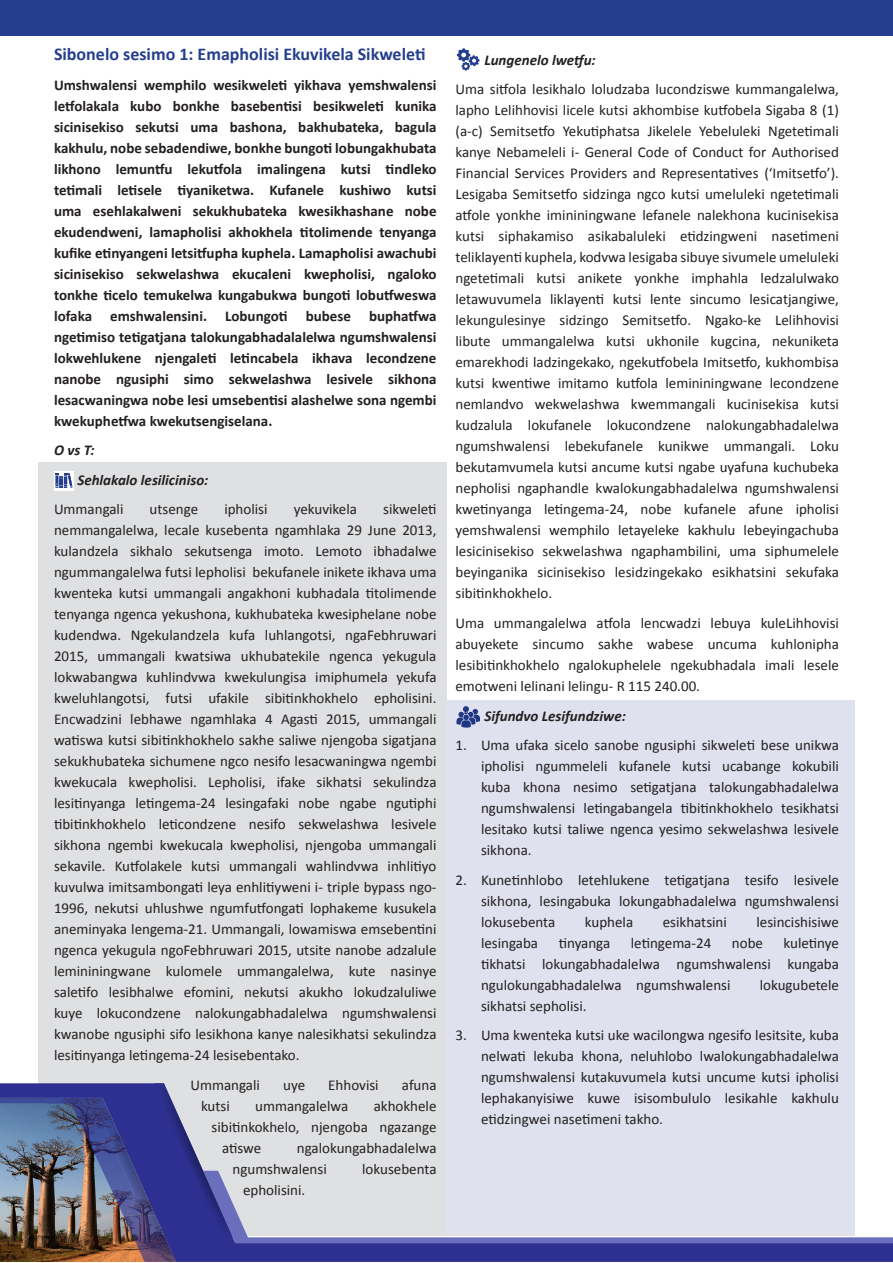
<style>
.page{position:relative;width:893px;height:1263px;background:#fff}
.page>*{position:absolute;margin:0;border:0;box-sizing:border-box;transform-origin:0 0}
.CASE_Heading{font:700 18px "Calibri";color:#253f8e}
.Body_Copy{font:15px/21px "Calibri";color:#231f20;text-align:justify}
.Case_BODY_copy{font:700 15px/21px "Calibri";color:#231f20;text-align:justify}
.facts_an_lesssons{font:italic 700 15px "Calibri";color:#231f20}
</style>
<div class="page">
<div style="left:0;top:0;width:893px;height:36px;background:#253f8e"></div>
<div style="left:38px;top:462px;width:408px;height:774px;background:#dfe0e2"></div>
<div style="left:446px;top:700px;width:409px;height:536px;background:#e0e1ee"></div>
<svg style="left:0;top:1083px;width:893px;height:179px;fill:#e0e1ee"></svg>
<svg style="left:232px;top:1171px;width:661px;height:72px"></svg>
<img style="left:76px;top:1098px;width:101px;height:164px">
<img style="left:153px;top:1083px;width:79px;height:160px">
<img style="left:99px;top:1109px;width:73px;height:106px">
<img style="left:0;top:1215px;width:176px;height:47px">
<img style="left:127px;top:1196px;width:28px;height:19px">
<img style="left:0;top:1098px;width:76px;height:117px">
<div style="left:54px;top:470px;width:20px;height:20px;background:#fff"></div>
<svg style="left:55px;top:473px;width:18px;height:15px"></svg>
<svg style="left:457px;top:48px;width:23px;height:23px"></svg>
<svg style="left:456px;top:706px;width:24px;height:22px"></svg>
<p class="CASE_Heading" style="left:54px;top:43px;width:373px">Sibonelo sesimo 1: Emapholisi Ekuvikela Sikweleti</p>
<p class="Case_BODY_copy" style="left:54px;top:74px;width:384px">Umshwalensi wemphilo wesikweleti yikhava yemshwalensi letfolakala kubo bonkhe basebentisi besikweleti kunika sicinisekiso sekutsi uma bashona, bakhubateka, bagula kakhulu, nobe sebadendiwe, bonkhe bungoti lobungakhubata likhono lemuntfu lekutfola imalingena kutsi tindleko tetimali letisele tiyaniketwa. Kufanele kushiwo kutsi uma esehlakalweni sekukhubateka kwesikhashane nobe ekudendweni, lamapholisi akhokhela titolimende tenyanga kufike etinyangeni letsitfupha kuphela. Lamapholisi awachubi sicinisekiso sekwelashwa ekucaleni kwepholisi, ngaloko tonkhe ticelo temukelwa kungabukwa bungoti lobutfweswa lofaka emshwalensini. Lobungoti bubese buphatfwa ngetimiso tetigatjana talokungabhadalalelwa ngumshwalensi lokwehlukene njengaleti letincabela ikhava lecondzene nanobe ngusiphi simo sekwelashwa lesivele sikhona lesacwaningwa nobe lesi umsebentisi alashelwe sona ngembi kwekuphetfwa kwekutsengiselana.</p>
<p class="facts_an_lesssons" style="left:54px;top:441px;width:42px">O vs T:</p>
<p class="facts_an_lesssons" style="left:77px;top:470px;width:133px">Sehlakalo lesiliciniso:</p>
<p class="Body_Copy" style="left:54px;top:499px;width:71px">Ummangali</p>
<p class="Body_Copy" style="left:150px;top:499px;width:50px">utsenge</p>
<p class="Body_Copy" style="left:224px;top:499px;width:45px">ipholisi</p>
<p class="Body_Copy" style="left:294px;top:499px;width:65px">yekuvikela</p>
<p class="Body_Copy" style="left:54px;top:499px;width:384px;text-indent:329px">sikweleti nemmangalelwa, lecale kusebenta ngamhlaka 29 June 2013, kulandzela sikhalo sekutsenga imoto. Lemoto ibhadalwe ngummangalelwa futsi lepholisi bekufanele inikete ikhava uma kwenteka kutsi ummangali angakhoni kubhadala titolimende tenyanga ngenca yekushona, kukhubateka kwesiphelane nobe kudendwa. Ngekulandzela kufa luhlangotsi, ngaFebhruwari 2015, ummangali kwatsiwa ukhubatekile ngenca yekugula lokwabangwa kuhlindvwa kwekulungisa imiphumela yekufa kweluhlangotsi, futsi ufakile sibitinkhokhelo epholisini.<br>Encwadzini lebhawe ngamhlaka 4 Agasti 2015, ummangali watiswa kutsi sibitinkhokhelo sakhe saliwe njengoba sigatjana sekukhubateka sichumene ngco nesifo lesacwaningwa ngembi kwekucala kwepholisi. Lepholisi, ifake sikhatsi sekulindza lesitinyanga letingema-24 lesingafaki nobe ngabe ngutiphi tibitinkhokhelo leticondzene nesifo sekwelashwa lesivele sikhona ngembi kwekucala kwepholisi, njengoba ummangali sekavile. Kutfolakele kutsi ummangali wahlindvwa inhlitiyo kuvulwa imitsambongati leya enhlitiyweni i- triple bypass ngo-1996, nekutsi uhlushwe ngumfutfongati lophakeme kusukela aneminyaka lengema-21. Ummangali, lowamiswa emsebentini ngenca yekugula ngoFebhruwari 2015, utsite nanobe adzalule lemininingwane kulomele ummangalelwa, kute nasinye saletifo lesibhalwe efomini, nekutsi akukho lokudzaluliwe kuye lokucondzene nalokungabhadalelwa ngumshwalensi kwanobe ngusiphi sifo lesikhona kanye nalesikhatsi sekulindza lesitinyanga letingema-24 lesisebentako.</p>
<p class="Body_Copy" style="left:190px;top:1074px;width:71px">Ummangali</p>
<p class="Body_Copy" style="left:283px;top:1074px;width:23px">uye</p>
<p class="Body_Copy" style="left:328px;top:1074px;width:52px">Ehhovisi</p>
<p class="Body_Copy" style="left:402px;top:1074px;width:36px">afuna</p>
<p class="Body_Copy" style="left:201px;top:1095px;width:30px">kutsi</p>
<p class="Body_Copy" style="left:255px;top:1095px;width:94px">ummangalelwa</p>
<p class="Body_Copy" style="left:374px;top:1095px;width:64px">akhokhele</p>
<p class="Body_Copy" style="left:212px;top:1116px;width:227px">sibitinkokhelo, njengoba ngazange</p>
<p class="Body_Copy" style="left:222px;top:1137px;width:41px">atiswe</p>
<p class="Body_Copy" style="left:232px;top:1137px;width:205px;text-indent:64px">ngalokungabhadalelwa ngumshwalensi</p>
<p class="Body_Copy" style="left:362px;top:1158px;width:76px">lokusebenta</p>
<p class="Body_Copy" style="left:243px;top:1179px;width:64px">epholisini.</p>
<p class="facts_an_lesssons" style="left:484px;top:50px;width:113px">Lungenelo lwetfu:</p>
<p class="Body_Copy" style="left:455px;top:79px;width:385px">Uma sitfola lesikhalo loludzaba lucondziswe kummangalelwa, lapho Lelihhovisi licele kutsi akhombise kutfobela Sigaba 8 (1) (a-c) Semitsetfo Yekutiphatsa Jikelele Yebeluleki Ngetetimali kanye Nebameleli i- General Code of Conduct for Authorised Financial Services Providers and Representatives (‘Imitsetfo’).<br>Lesigaba Semitsetfo sidzinga ngco kutsi umeluleki ngetetimali atfole yonkhe imininingwane lefanele nalekhona kucinisekisa kutsi siphakamiso asikabaluleki etidzingweni nasetimeni teliklayenti kuphela, kodvwa lesigaba sibuye sivumele umeluleki ngetetimali kutsi anikete yonkhe imphahla ledzalulwako letawuvumela liklayenti kutsi lente sincumo lesicatjangiwe, lekungulesinye sidzingo Semitsetfo. Ngako-ke Lelihhovisi libute ummangalelwa kutsi ukhonile kugcina, nekuniketa emarekhodi ladzingekako, ngekutfobela Imitsetfo, kukhombisa kutsi kwentiwe imitamo kutfola lemininingwane lecondzene nemlandvo wekwelashwa kwemmangali kucinisekisa kutsi kudzalula lokufanele lokucondzene nalokungabhadalelwa ngumshwalensi lebekufanele kunikwe ummangali. Loku bekutamvumela kutsi ancume kutsi ngabe uyafuna kuchubeka nepholisi ngaphandle kwalokungabhadalelwa ngumshwalensi kwetinyanga letingema-24, nobe kufanele afune ipholisi yemshwalensi wemphilo letayeleke kakhulu lebeyingachuba lesicinisekiso sekwelashwa ngaphambilini, uma siphumelele beyinganika sicinisekiso lesidzingekako esikhatsini sekufaka sibitinkhokhelo.</p>
<p class="Body_Copy" style="left:455px;top:612px;width:385px">Uma ummangalelwa atfola lencwadzi lebuya kuleLihhovisi abuyekete sincumo sakhe wabese uncuma kuhlonipha lesibitinkhokhelo ngalokuphelele ngekubhadala imali lesele emotweni lelinani lelingu- R 115 240.00.</p>
<p class="facts_an_lesssons" style="left:484px;top:706px;width:143px">Sifundvo Lesifundziwe:</p>
<p class="Body_Copy" style="left:481px;top:735px;width:359px;text-indent:-26px">1. Uma ufaka sicelo sanobe ngusiphi sikweleti bese unikwa ipholisi ngummeleli kufanele kutsi ucabange kokubili kuba khona nesimo setigatjana talokungabhadalelwa ngumshwalensi letingabangela tibitinkhokhelo tesikhatsi lesitako kutsi taliwe ngenca yesimo sekwelashwa lesivele sikhona.</p>
<p class="Body_Copy" style="left:481px;top:869px;width:359px;text-indent:-26px">2. Kunetinhlobo letehlukene tetigatjana tesifo lesivele sikhona, lesingabuka lokungabhadalelwa ngumshwalensi lokusebenta</p>
<p class="Body_Copy" style="left:585px;top:911px;width:50px">kuphela</p>
<p class="Body_Copy" style="left:663px;top:911px;width:66px">esikhatsini</p>
<p class="Body_Copy" style="left:756px;top:911px;width:84px">lesincishisiwe</p>
<p class="Body_Copy" style="left:481px;top:932px;width:359px;text-indent:303px">kuletinye tikhatsi lokungabhadalelwa ngumshwalensi kungaba ngulokungabhadalelwa ngumshwalensi</p>
<p class="Body_Copy" style="left:481px;top:932px;width:59px">lesingaba</p>
<p class="Body_Copy" style="left:559px;top:932px;width:53px">tinyanga</p>
<p class="Body_Copy" style="left:631px;top:932px;width:82px">letingema-24</p>
<p class="Body_Copy" style="left:732px;top:932px;width:33px">nobe</p>
<p class="Body_Copy" style="left:760px;top:974px;width:81px">lokugubetele</p>
<p class="Body_Copy" style="left:481px;top:995px;width:107px">sikhatsi sepholisi.</p>
<p class="Body_Copy" style="left:481px;top:1025px;width:359px;text-indent:-26px">3. Uma kwenteka kutsi uke wacilongwa ngesifo lesitsite, kuba nelwati lekuba khona, neluhlobo lwalokungabhadalelwa ngumshwalensi kutakuvumela kutsi uncume kutsi ipholisi lephakanyisiwe kuwe isisombululo lesikahle kakhulu etidzingwei nasetimeni takho.</p>
</div>
